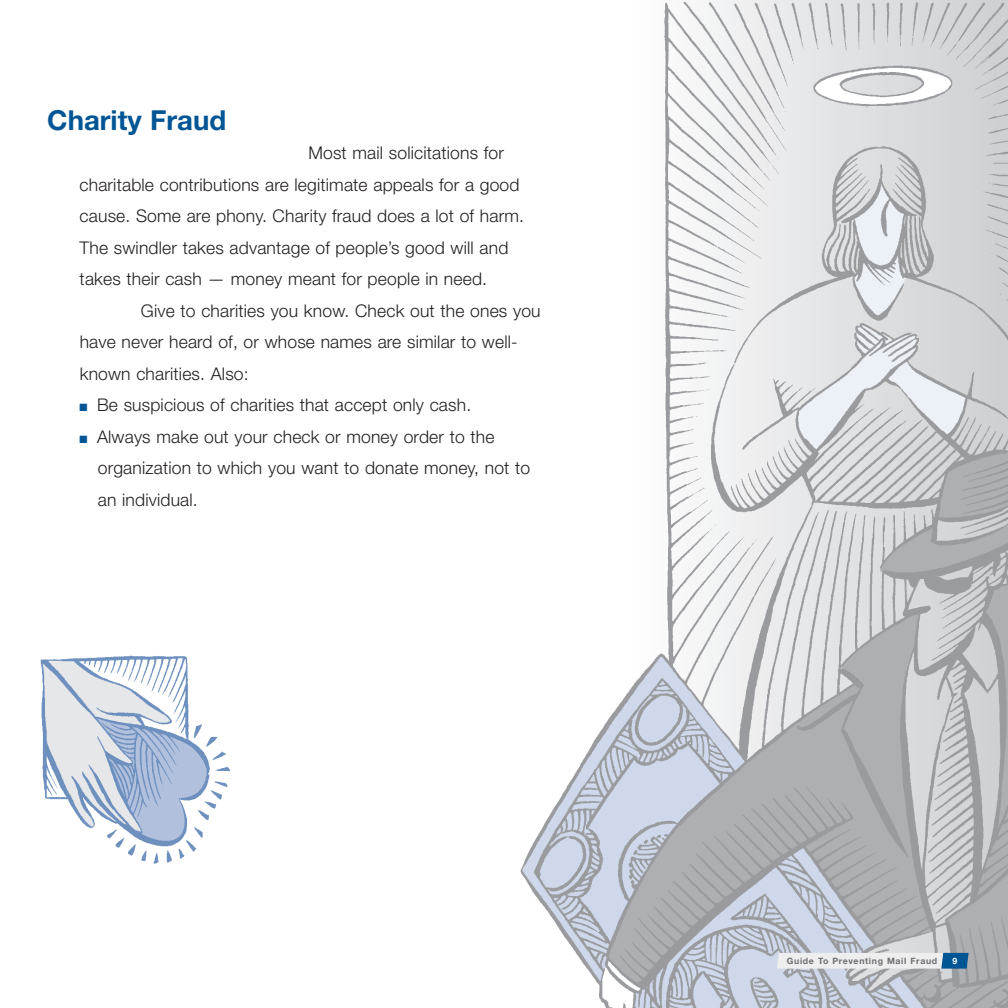
<style>
.page{position:relative;width:1008px;height:1008px;background:#fff}
.page>*{position:absolute;margin:0;border:0;box-sizing:border-box;transform-origin:0 0}
.t1{font:700 27.65px "Helvetica Neue";color:#005595}
.t2{font:300 17.5px/31.5px "Helvetica Neue";letter-spacing:.01em;color:#231f20}
.t3{font:700 8.75px "Helvetica Neue";letter-spacing:.075em;color:#6c6d70}
.t4{font:700 8.75px "Helvetica Neue";color:#fff}
.s1{color:#005595}
</style>
<div class="page">
<img style="left:40px;top:655px;width:190px;height:209px">
<img style="left:520px;top:0;width:488px;height:1008px">
<svg style="left:777px;top:953px;width:192px;height:16px;background:#cdd8e2"></svg>
<h1 class="t1" style="left:47px;top:103px;width:180px">Charity Fraud</h1>
<p class="t2" style="left:80px;top:137px;width:446px;text-indent:229px">Most mail solicitations for charitable contributions are legitimate appeals for a good cause. Some are phony. Charity fraud does a lot of harm.<br>The swindler takes advantage of people’s good will and takes their cash — money meant for people in need.</p>
<p class="t2" style="left:80px;top:295px;width:462px;text-indent:61px">Give to charities you know. Check out the ones you have never heard of, or whose names are similar to well&shy;known charities. Also:</p>
<p class="t2" style="left:80px;top:389px;width:393px"><span class="s1">■</span> Be suspicious of charities that accept only cash.</p>
<p class="t2" style="left:98px;top:421px;width:434px;text-indent:-18px"><span class="s1">■</span> Always make out your check or money order to the organization to which you want to donate money, not to an individual.</p>
<p class="t3" style="left:787px;top:956px;width:152px">Guide To Preventing Mail Fraud</p>
<p class="t4" style="left:952px;top:955px;width:6px">9</p>
</div>
